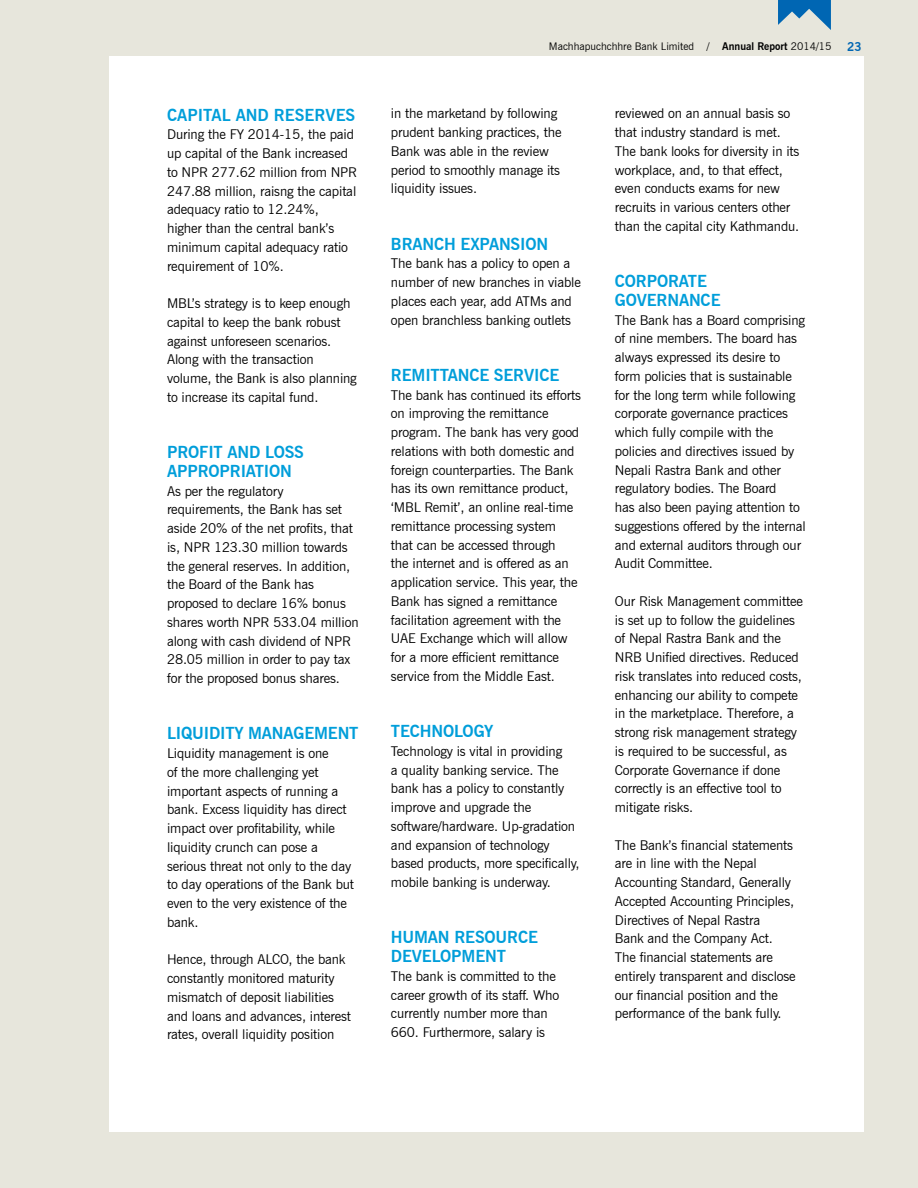
<style>
.page{position:relative;width:918px;height:1188px;background:#e7e6dc}
.page>*{position:absolute;margin:0;border:0;box-sizing:border-box;transform-origin:0 0}
.t1{font:700 16.5px/18.8px "News Gothic BT";letter-spacing:-.01em;color:#009eda}
.t2{font:13.5px/18.8px "News Gothic BT";letter-spacing:-.01em;color:#000}
.t3{font:700 12px "News Gothic BT";color:#0066b3}
.t4{font:10.5px "News Gothic BT";color:#000}
.s1{font-weight:700}
</style>
<div class="page">
<div style="left:110px;top:56px;width:754px;height:1076px;background:#fff"></div>
<svg style="left:778px;top:0;width:53px;height:30px"></svg>
<p class="t1" style="left:167px;top:105px;width:190px">CAPITAL AND RESERVES</p>
<p class="t2" style="left:167px;top:125px;width:191px">During the FY 2014-15, the paid up capital of the Bank increased to NPR 277.62 million from NPR<br>247.88 million, raisng the capital adequacy ratio to 12.24%, higher than the central bank’s minimum capital adequacy ratio requirement of 10%.</p>
<p class="t2" style="left:167px;top:294px;width:191px">MBL’s strategy is to keep enough capital to keep the bank robust against unforeseen scenarios.<br>Along with the transaction volume, the Bank is also planning to increase its capital fund.</p>
<p class="t1" style="left:167px;top:443px;width:138px">PROFIT AND LOSS<br>APPROPRIATION</p>
<p class="t2" style="left:167px;top:481px;width:193px">As per the regulatory requirements, the Bank has set aside 20% of the net profits, that is, NPR 123.30 million towards the general reserves. In addition, the Board of the Bank has proposed to declare 16% bonus shares worth NPR 533.04 million along with cash dividend of NPR<br>28.05 million in order to pay tax for the proposed bonus shares.</p>
<p class="t1" style="left:167px;top:724px;width:193px">LIQUIDITY MANAGEMENT</p>
<p class="t2" style="left:167px;top:744px;width:188px">Liquidity management is one<br>of the more challenging yet important aspects of running a bank. Excess liquidity has direct impact over profitability, while liquidity crunch can pose a serious threat not only to the day to day operations of the Bank but even to the very existence of the bank.</p>
<p class="t2" style="left:167px;top:950px;width:185px">Hence, through ALCO, the bank constantly monitored maturity mismatch of deposit liabilities and loans and advances, interest rates, overall liquidity position</p>
<p class="t4" style="left:549px;top:40px;width:284px">Machhapuchchhre Bank Limited / <span class="s1">Annual Report</span> 2014/15</p>
<p class="t3" style="left:847px;top:39px;width:16px">23</p>
<p class="t2" style="left:391px;top:104px;width:172px">in the marketand by following prudent banking practices, the<br>Bank was able in the review period to smoothly manage its liquidity issues.</p>
<p class="t1" style="left:391px;top:234px;width:159px">BRANCH EXPANSION</p>
<p class="t2" style="left:391px;top:254px;width:191px">The bank has a policy to open a number of new branches in viable places each year, add ATMs and open branchless banking outlets</p>
<p class="t1" style="left:391px;top:365px;width:170px">REMITTANCE SERVICE</p>
<p class="t2" style="left:391px;top:385px;width:192px">The bank has continued its efforts on improving the remittance program. The bank has very good relations with both domestic and foreign counterparties. The Bank has its own remittance product, ‘MBL Remit’, an online real-time remittance processing system that can be accessed through<br>the internet and is offered as an application service. This year, the<br>Bank has signed a remittance facilitation agreement with the<br>UAE Exchange which will allow for a more efficient remittance service from the Middle East.</p>
<p class="t1" style="left:391px;top:722px;width:104px">TECHNOLOGY</p>
<p class="t2" style="left:391px;top:741px;width:190px">Technology is vital in providing<br>a quality banking service. The bank has a policy to constantly improve and upgrade the software/hardware. Up-gradation and expansion of technology based products, more specifically, mobile banking is underway.</p>
<p class="t1" style="left:391px;top:928px;width:148px">HUMAN RESOURCE<br>DEVELOPMENT</p>
<p class="t2" style="left:391px;top:966px;width:170px">The bank is committed to the career growth of its staff. Who currently number more than<br>660. Furthermore, salary is</p>
<p class="t2" style="left:615px;top:104px;width:186px">reviewed on an annual basis so that industry standard is met.<br>The bank looks for diversity in its workplace, and, to that effect, even conducts exams for new recruits in various centers other than the capital city Kathmandu.</p>
<p class="t1" style="left:615px;top:272px;width:107px">CORPORATE<br>GOVERNANCE</p>
<p class="t2" style="left:615px;top:310px;width:193px">The Bank has a Board comprising of nine members. The board has always expressed its desire to form policies that is sustainable for the long term while following corporate governance practices which fully compile with the policies and directives issued by<br>Nepali Rastra Bank and other regulatory bodies. The Board<br>has also been paying attention to suggestions offered by the internal and external auditors through our<br>Audit Committee.</p>
<p class="t2" style="left:615px;top:592px;width:190px">Our Risk Management committee is set up to follow the guidelines of Nepal Rastra Bank and the<br>NRB Unified directives. Reduced risk translates into reduced costs, enhancing our ability to compete in the marketplace. Therefore, a strong risk management strategy is required to be successful, as<br>Corporate Governance if done correctly is an effective tool to mitigate risks.</p>
<p class="t2" style="left:615px;top:835px;width:182px">The Bank’s financial statements are in line with the Nepal<br>Accounting Standard, Generally<br>Accepted Accounting Principles,<br>Directives of Nepal Rastra<br>Bank and the Company Act.<br>The financial statements are entirely transparent and disclose our financial position and the performance of the bank fully.</p>
</div>
